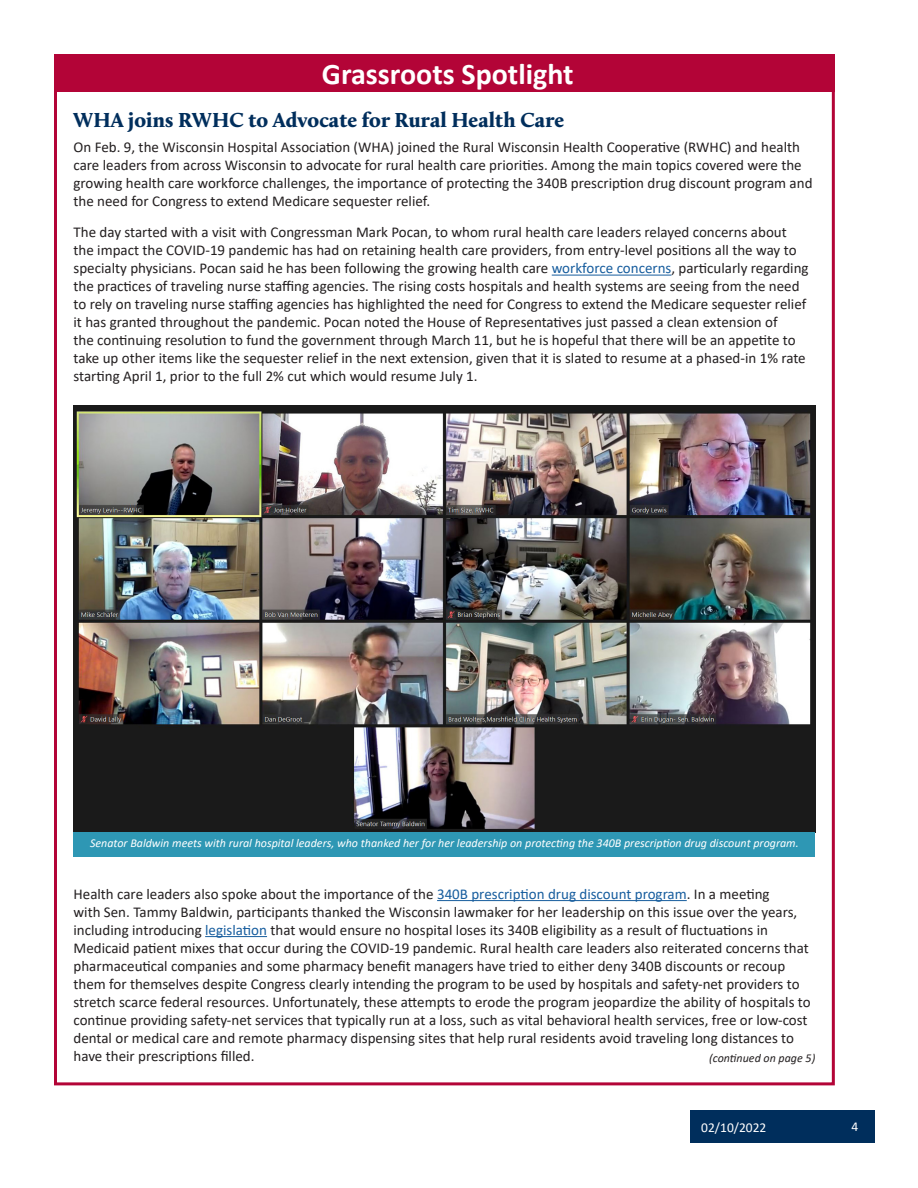
<style>
.page{position:relative;width:918px;height:1188px;background:#fff}
.page>*{position:absolute;margin:0;border:0;box-sizing:border-box;transform-origin:0 0}
.t1{font:700 30px "Calibri";color:#fff}
.Headline{font:900 21px "Calluna";letter-spacing:.005em;color:#002e5c}
.Body_Copy{font:15px/18px "Calibri";color:#231f20}
.t2{font:13.5px "Calibri";color:#fff}
.Photo_Caption{font:italic 12px "Calibri";color:#fff}
.Continued_On{font:italic 12px "Calibri";color:#231f20}
.s1{color:#175d9e}
</style>
<div class="page">
<div style="left:690px;top:1111px;width:184px;height:32px;background:#002e5c"></div>
<div style="left:55px;top:54px;width:780px;height:38px;background:#b30437"></div>
<hr style="left:552px;top:275px;width:119px;height:1px;background:#175d9e">
<hr style="left:437px;top:900px;width:250px;height:1px;background:#175d9e">
<hr style="left:205px;top:936px;width:62px;height:1px;background:#175d9e">
<img style="left:74px;top:406px;width:741px;height:427px">
<div style="left:74px;top:833px;width:741px;height:24px;background:#2e97b4"></div>
<p class="t1" style="left:322px;top:53px;width:253px">Grassroots Spotlight</p>
<p class="Headline" style="left:74px;top:107px;width:492px">WHA joins RWHC to Advocate for Rural Health Care</p>
<p class="Body_Copy" style="left:74px;top:138px;width:741px">On Feb. 9, the Wisconsin Hospital Association (WHA) joined the Rural Wisconsin Health Cooperative (RWHC) and health care leaders from across Wisconsin to advocate for rural health care priorities. Among the main topics covered were the growing health care workforce challenges, the importance of protecting the 340B prescription drug discount program and the need for Congress to extend Medicare sequester relief.</p>
<p class="Body_Copy" style="left:74px;top:223px;width:737px">The day started with a visit with Congressman Mark Pocan, to whom rural health care leaders relayed concerns about the impact the COVID-19 pandemic has had on retaining health care providers, from entry-level positions all the way to specialty physicians. Pocan said he has been following the growing health care <span class="s1">workforce concerns</span>, particularly regarding the practices of traveling nurse staffing agencies. The rising costs hospitals and health systems are seeing from the need to rely on traveling nurse staffing agencies has highlighted the need for Congress to extend the Medicare sequester relief it has granted throughout the pandemic. Pocan noted the House of Representatives just passed a clean extension of<br>the continuing resolution to fund the government through March 11, but he is hopeful that there will be an appetite to take up other items like the sequester relief in the next extension, given that it is slated to resume at a phased-in 1% rate starting April 1, prior to the full 2% cut which would resume July 1.</p>
<p class="Photo_Caption" style="left:90px;top:835px;width:710px">Senator Baldwin meets with rural hospital leaders, who thanked her for her leadership on protecting the 340B prescription drug discount program.</p>
<p class="Body_Copy" style="left:74px;top:885px;width:739px">Health care leaders also spoke about the importance of the <span class="s1">340B prescription drug discount program</span>. In a meeting<br>with Sen. Tammy Baldwin, participants thanked the Wisconsin lawmaker for her leadership on this issue over the years, including introducing <span class="s1">legislation</span> that would ensure no hospital loses its 340B eligibility as a result of fluctuations in Medicaid patient mixes that occur during the COVID-19 pandemic. Rural health care leaders also reiterated concerns that pharmaceutical companies and some pharmacy benefit managers have tried to either deny 340B discounts or recoup them for themselves despite Congress clearly intending the program to be used by hospitals and safety-net providers to stretch scarce federal resources. Unfortunately, these attempts to erode the program jeopardize the ability of hospitals to continue providing safety-net services that typically run at a loss, such as vital behavioral health services, free or low-cost dental or medical care and remote pharmacy dispensing sites that help rural residents avoid traveling long distances to have their prescriptions filled.</p>
<p class="Continued_On" style="left:709px;top:1050px;width:108px">(continued on page 5)</p>
<p class="t2" style="left:701px;top:1118px;width:67px">02/10/2022</p>
<p class="t2" style="left:851px;top:1117px;width:8px">4</p>
</div>
